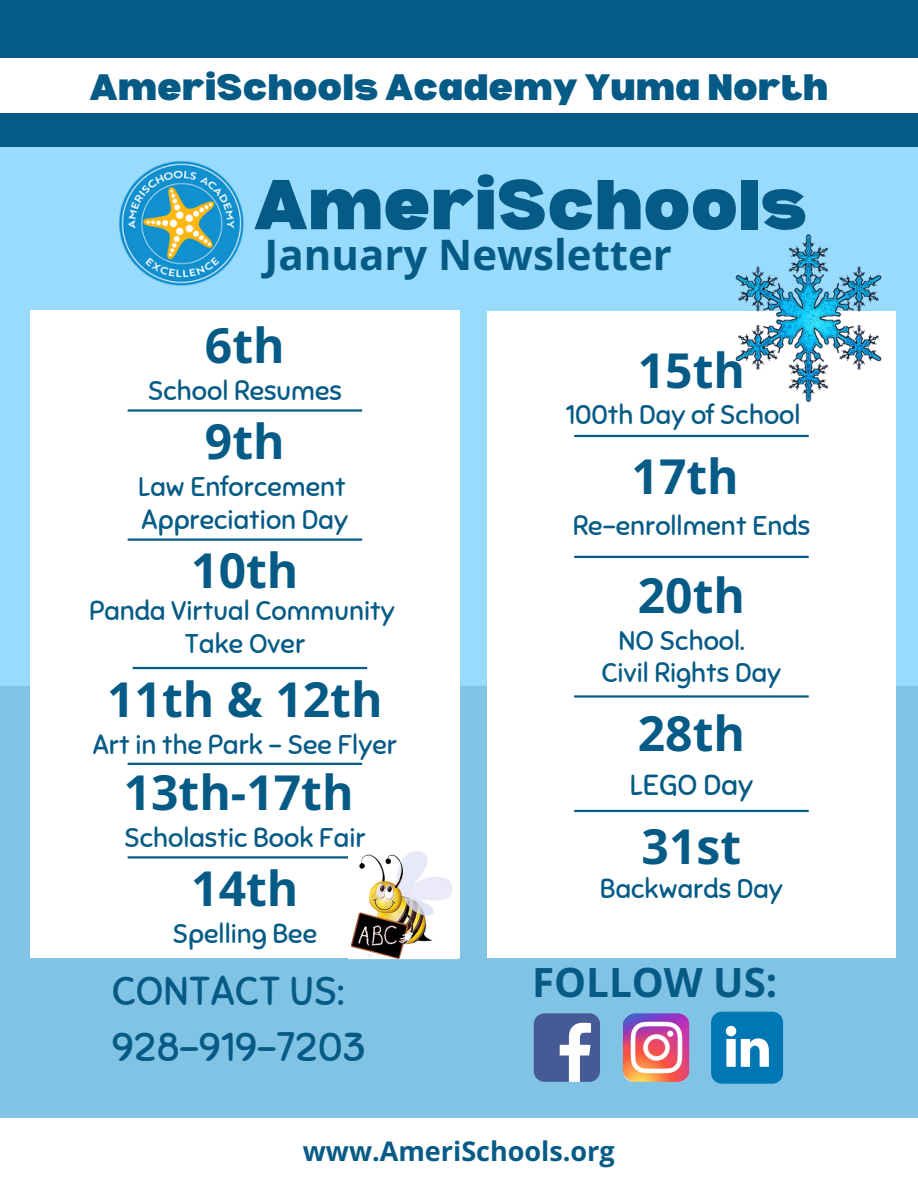
<style>
.page{position:relative;width:918px;height:1188px;background:#81c3e5}
.page>*{position:absolute;margin:0;border:0;box-sizing:border-box;transform-origin:0 0}
.t1{font:900 69px "Bernoru";color:#065b86}
.t2{font:700 48px "Open Sans";color:#065b86}
.t3{font:700 42px "Open Sans";color:#065b86}
.t4{font:40.2px/56.2px "Sniglet";color:#065b86}
.t5{font:700 40.2px "Open Sans";color:#065b86}
.t6{font:900 36px "Bernoru";color:#065b86}
.t7{font:28.95px "Sniglet";color:#065b86}
.t8{font:27px "Sniglet";color:#065b86}
.t9{font:700 27px "Open Sans";color:#065b86}
</style>
<div class="page">
<div style="left:0;top:113px;width:918px;height:34px;background:#065b86"></div>
<div style="left:0;top:0;width:918px;height:59px;background:#065b86"></div>
<div style="left:0;top:59px;width:918px;height:54px;background:#fff"></div>
<div style="left:0;top:1118px;width:918px;height:70px;background:#fff"></div>
<div style="left:0;top:147px;width:918px;height:539px;background:#99dbfd"></div>
<img style="left:119px;top:162px;width:124px;height:124px">
<img style="left:623px;top:1013px;width:67px;height:69px">
<svg style="left:533px;top:1013px;width:67px;height:69px;background:#6d7fae"></svg>
<svg style="left:711px;top:1012px;width:72px;height:72px;background:#2f90c3"></svg>
<div style="left:487px;top:311px;width:409px;height:647px;background:#fff"></div>
<div style="left:30px;top:311px;width:429px;height:647px;background:#fff"></div>
<hr style="left:128px;top:409px;width:234px;height:3px;background:#065b86">
<hr style="left:574px;top:810px;width:235px;height:2px;background:#065b86">
<hr style="left:128px;top:538px;width:234px;height:3px;background:#065b86">
<hr style="left:133px;top:667px;width:234px;height:2px;background:#065b86">
<hr style="left:574px;top:435px;width:235px;height:2px;background:#065b86">
<hr style="left:128px;top:856px;width:234px;height:3px;background:#065b86">
<img style="left:348px;top:851px;width:110px;height:109px">
<img style="left:735px;top:234px;width:147px;height:168px">
<hr style="left:574px;top:556px;width:235px;height:2px;background:#065b86">
<hr style="left:574px;top:695px;width:235px;height:3px;background:#065b86">
<hr style="left:128px;top:763px;width:234px;height:2px;background:#065b86">
<p class="t6" style="left:90px;top:67px;width:740px">AmeriSchools Academy Yuma North</p>
<p class="t1" style="left:254px;top:165px;width:555px">AmeriSchools</p>
<p class="t3" style="left:265px;top:226px;width:409px">January Newsletter</p>
<h2 class="t2" style="left:205px;top:312px;width:81px">6th</h2>
<p class="t8" style="left:148px;top:374px;width:196px">School Resumes</p>
<p class="t2" style="left:205px;top:408px;width:81px">9th</p>
<p class="t8" style="left:138px;top:471px;width:209px">Law Enforcement</p>
<p class="t8" style="left:142px;top:503px;width:208px">Appreciation Day</p>
<p class="t2" style="left:191px;top:537px;width:109px">10th</p>
<h2 class="t8" style="left:89px;top:595px;width:307px">Panda Virtual Community</h2>
<p class="t8" style="left:184px;top:627px;width:122px">Take Over</p>
<p class="t2" style="left:107px;top:666px;width:277px">11th &amp; 12th</p>
<p class="t8" style="left:93px;top:729px;width:306px">Art in the Park - See Flyer</p>
<p class="t2" style="left:124px;top:758px;width:231px">13th-17th</p>
<h2 class="t8" style="left:124px;top:821px;width:243px">Scholastic Book Fair</h2>
<h5 class="t2" style="left:191px;top:855px;width:109px">14th</h5>
<p class="t8" style="left:173px;top:918px;width:146px">Spelling Bee</p>
<p class="t2" style="left:638px;top:336px;width:109px">15th</p>
<h2 class="t8" style="left:566px;top:398px;width:236px">100th Day of School</h2>
<p class="t2" style="left:632px;top:443px;width:109px">17th</p>
<h2 class="t8" style="left:573px;top:509px;width:239px">Re-enrollment Ends</h2>
<h2 class="t2" style="left:638px;top:562px;width:109px">20th</h2>
<h1 class="t8" style="left:618px;top:624px;width:128px">NO School.</h1>
<p class="t8" style="left:601px;top:656px;width:181px">Civil Rights Day</p>
<p class="t2" style="left:638px;top:700px;width:109px">28th</p>
<p class="t7" style="left:630px;top:767px;width:125px">LEGO Day</p>
<p class="t2" style="left:642px;top:812px;width:101px">31st</p>
<h2 class="t8" style="left:600px;top:872px;width:184px">Backwards Day</h2>
<h2 class="t4" style="left:112px;top:964px;width:256px">CONTACT US:<br>928-919-7203</h2>
<p class="t5" style="left:532px;top:954px;width:247px">FOLLOW US:</p>
<h2 class="t9" style="left:303px;top:1133px;width:313px">www.AmeriSchools.org</h2>
</div>
